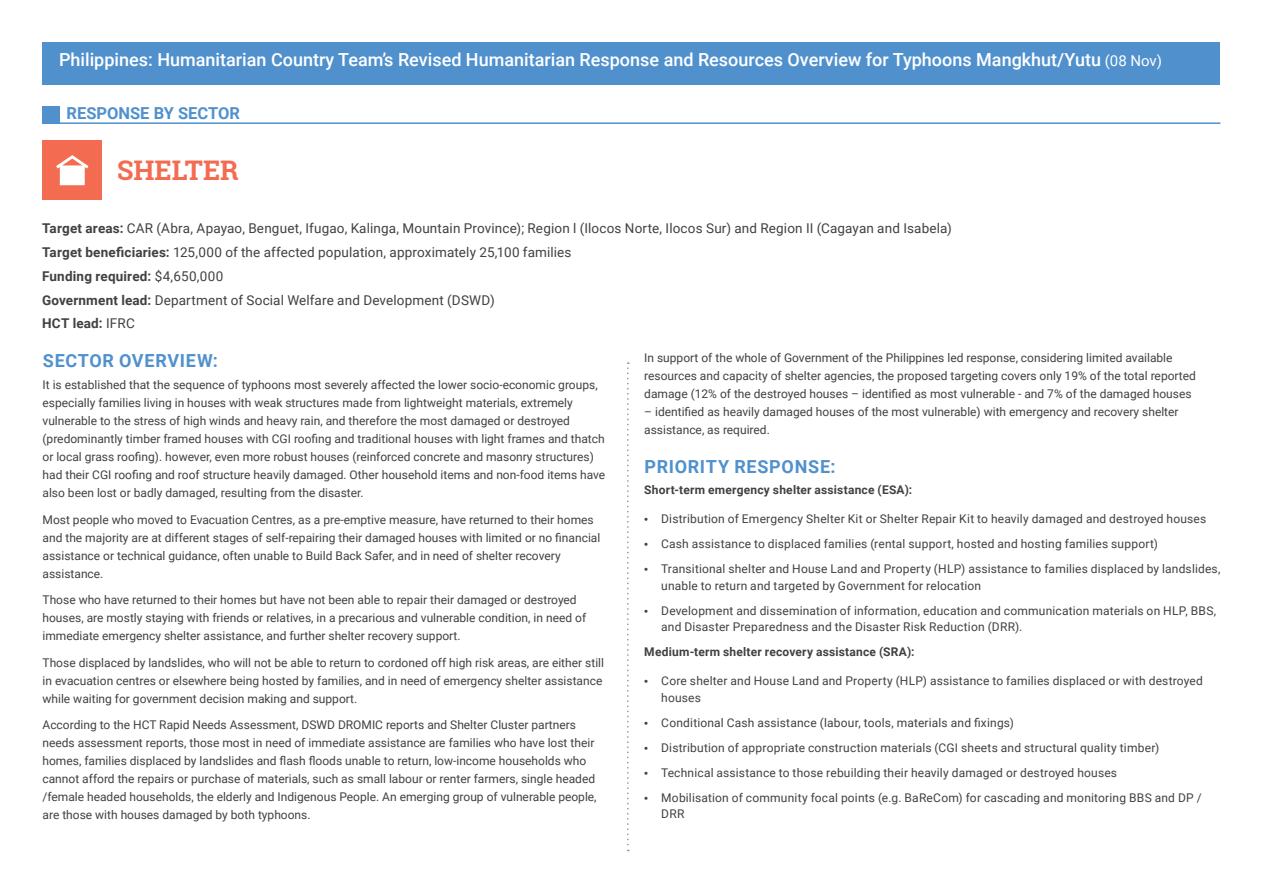
<style>
.page{position:relative;width:1263px;height:893px;background:#fff}
.page>*{position:absolute;margin:0;border:0;box-sizing:border-box;transform-origin:0 0}
.t1{font:700 27px "Roboto Slab";color:#f36c52}
.t2{font:500 18px "Roboto";color:#fff}
.t3{font:700 18px "Roboto";letter-spacing:.04em;color:#5091cd}
.t4{font:700 16.5px "Roboto";color:#5091cd}
.t5{font:13.5px/23.7px "Roboto";letter-spacing:.01em;color:#414042}
.t6{font:12px/18px "Roboto";color:#414042}
.t7{font:700 12px "Roboto";letter-spacing:.02em;color:#414042}
.s1{font-weight:400;font-size:15px}
.s2{font-weight:700}
.s3{font-family:"Myriad Pro";font-size:14.25px}
</style>
<div class="page">
<div style="left:43px;top:43px;width:1177px;height:42px;background:#5091cd"></div>
<div style="left:43px;top:140px;width:59px;height:60px;background:#f36c52"></div>
<svg style="left:56px;top:155px;width:32px;height:30px"></svg>
<hr style="left:43px;top:122px;width:1177px;height:2px;background:#5091cd">
<div style="left:43px;top:107px;width:17px;height:17px;background:#5091cd"></div>
<svg style="left:627px;top:362px;width:2px;height:489px"></svg>
<h2 class="t2" style="left:59px;top:47px;width:1104px">Philippines: Humanitarian Country Team’s Revised Humanitarian Response and Resources Overview for Typhoons Mangkhut/Yutu <span class="s1">(08 Nov)</span></h2>
<h3 class="t4" style="left:67px;top:102px;width:175px">RESPONSE BY SECTOR</h3>
<h1 class="t1" style="left:117px;top:152px;width:123px">SHELTER</h1>
<p class="t5" style="left:42px;top:216px;width:911px"><span class="s2">Target areas:</span> CAR (Abra, Apayao, Benguet, Ifugao, Kalinga, Mountain Province); Region l (Ilocos Norte, Ilocos Sur) and Region II (Cagayan and Isabela)<br><span class="s2">Target beneficiaries:</span> 125,000 of the affected population, approximately 25,100 families<br><span class="s2">Funding required:</span> $4,650,000<br><span class="s2">Government lead:</span> Department of Social Welfare and Development (DSWD)<br><span class="s2">HCT lead:</span> IFRC</p>
<h2 class="t3" style="left:43px;top:348px;width:176px">SECTOR OVERVIEW:</h2>
<p class="t6" style="left:43px;top:375px;width:564px">It is established that the sequence of typhoons most severely affected the lower socio-economic groups, especially families living in houses with weak structures made from lightweight materials, extremely vulnerable to the stress of high winds and heavy rain, and therefore the most damaged or destroyed (predominantly timber framed houses with CGI roofing and traditional houses with light frames and thatch or local grass roofing). however, even more robust houses (reinforced concrete and masonry structures) had their CGI roofing and roof structure heavily damaged. Other household items and non-food items have also been lost or badly damaged, resulting from the disaster.</p>
<p class="t6" style="left:43px;top:510px;width:559px">Most people who moved to Evacuation Centres, as a pre-emptive measure, have returned to their homes and the majority are at different stages of self-repairing their damaged houses with limited or no financial assistance or technical guidance, often unable to Build Back Safer, and in need of shelter recovery assistance.</p>
<p class="t6" style="left:43px;top:590px;width:545px">Those who have returned to their homes but have not been able to repair their damaged or destroyed houses, are mostly staying with friends or relatives, in a precarious and vulnerable condition, in need of immediate emergency shelter assistance, and further shelter recovery support.</p>
<p class="t6" style="left:43px;top:653px;width:563px">Those displaced by landslides, who will not be able to return to cordoned off high risk areas, are either still in evacuation centres or elsewhere being hosted by families, and in need of emergency shelter assistance while waiting for government decision making and support.</p>
<p class="t6" style="left:43px;top:715px;width:556px">According to the HCT Rapid Needs Assessment, DSWD DROMIC reports and Shelter Cluster partners needs assessment reports, those most in need of immediate assistance are families who have lost their homes, families displaced by landslides and flash floods unable to return, low-income households who cannot afford the repairs or purchase of materials, such as small labour or renter farmers, single headed /female headed households, the elderly and Indigenous People. An emerging group of vulnerable people, are those with houses damaged by both typhoons.</p>
<p class="t6" style="left:644px;top:348px;width:553px">In support of the whole of Government of the Philippines led response, considering limited available resources and capacity of shelter agencies, the proposed targeting covers only 19% of the total reported damage (12% of the destroyed houses – identified as most vulnerable - and 7% of the damaged houses</p>
<p class="t6" style="left:644px;top:402px;width:536px">– identified as heavily damaged houses of the most vulnerable) with emergency and recovery shelter assistance, as required.</p>
<h2 class="t3" style="left:644px;top:454px;width:192px">PRIORITY RESPONSE:</h2>
<p class="t7" style="left:644px;top:481px;width:269px">Short-term emergency shelter assistance (ESA):</p>
<p class="t6" style="left:644px;top:509px;width:563px"><span class="s3">•</span> Distribution of Emergency Shelter Kit or Shelter Repair Kit to heavily damaged and destroyed houses</p>
<p class="t6" style="left:644px;top:534px;width:515px"><span class="s3">•</span> Cash assistance to displaced families (rental support, hosted and hosting families support)</p>
<p class="t6" style="left:661px;top:560px;width:561px;line-height:16.5px;text-indent:-17px"><span class="s3">•</span> Transitional shelter and House Land and Property (HLP) assistance to families displaced by landslides, unable to return and targeted by Government for relocation</p>
<p class="t6" style="left:661px;top:602px;width:556px;line-height:16.5px;text-indent:-17px"><span class="s3">•</span> Development and dissemination of information, education and communication materials on HLP, BBS, and Disaster Preparedness and the Disaster Risk Reduction (DRR).</p>
<p class="t7" style="left:644px;top:643px;width:272px">Medium-term shelter recovery assistance (SRA):</p>
<p class="t6" style="left:661px;top:672px;width:543px;line-height:16.5px;text-indent:-17px"><span class="s3">•</span> Core shelter and House Land and Property (HLP) assistance to families displaced or with destroyed houses</p>
<p class="t6" style="left:644px;top:713px;width:371px"><span class="s3">•</span> Conditional Cash assistance (labour, tools, materials and fixings)</p>
<p class="t6" style="left:644px;top:738px;width:517px"><span class="s3">•</span> Distribution of appropriate construction materials (CGI sheets and structural quality timber)</p>
<p class="t6" style="left:644px;top:763px;width:474px"><span class="s3">•</span> Technical assistance to those rebuilding their heavily damaged or destroyed houses</p>
<p class="t6" style="left:661px;top:789px;width:542px;line-height:16.5px;text-indent:-17px"><span class="s3">•</span> Mobilisation of community focal points (e.g. BaReCom) for cascading and monitoring BBS and DP /<br>DRR</p>
</div>
